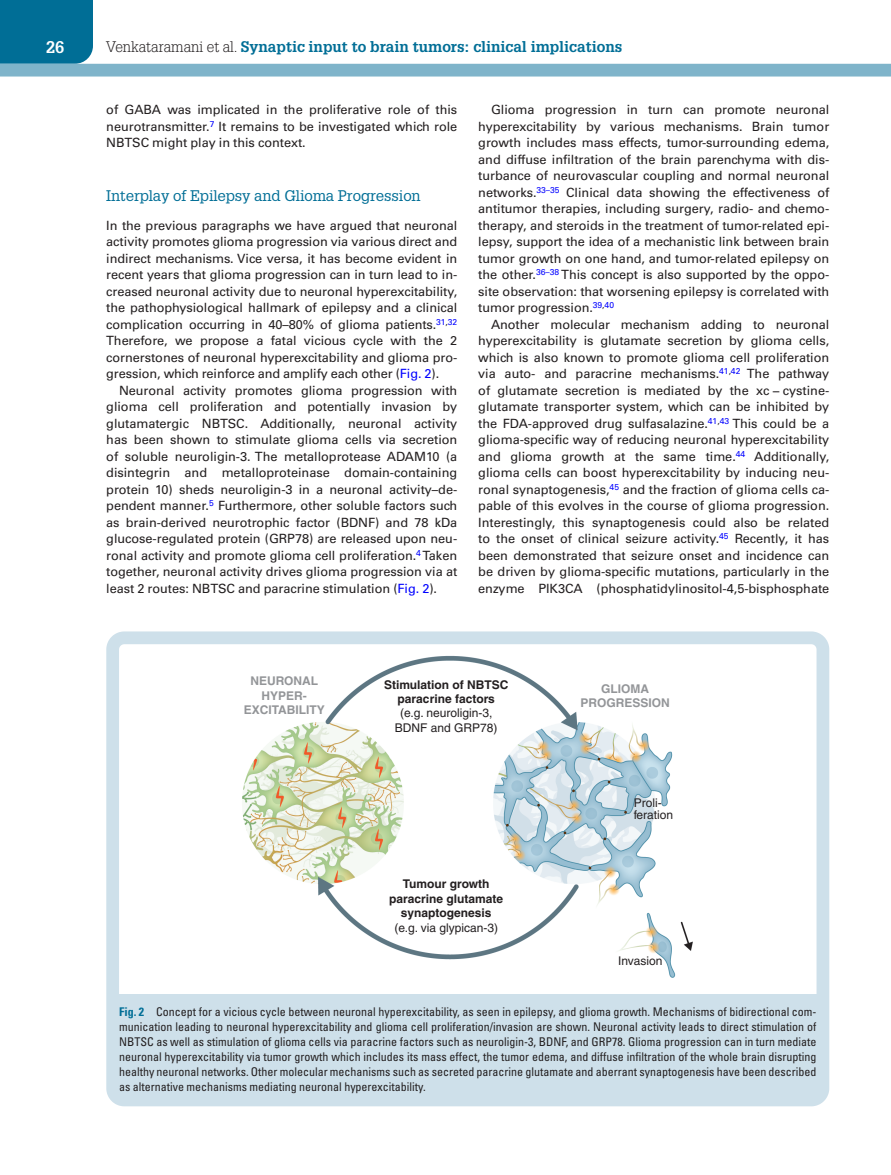
<style>
.page{position:relative;width:891px;height:1175px;background:#fff}
.page>*{position:absolute;margin:0;border:0;box-sizing:border-box;transform-origin:0 0}
.t1{font:700 16.5px "Glypha LT Std";color:#fff}
.t2{font:700 15px "Glypha LT Std";color:#006e96}
.t3{font:15px "Glypha LT Std";letter-spacing:-.005em;color:#006e96}
.t4{font:12.75px/16.5px "Univers LT Std";letter-spacing:-.005em;color:#231f20;text-align:justify}
.t5{font:condensed 12px/15px "Univers LT Std";color:#231f20;text-align:justify}
.t6{font:700 12px/14.4px "Helvetica";color:#231f20;text-align:center}
.t7{font:12px/12px "Helvetica";color:#231f20}
.t8{font:700 12px/14.4px "Helvetica";color:#939598;text-align:center}
.s1{font-weight:300;color:#231f20}
.s2{color:#00f}
.s3{font-weight:700;color:#006e96}
</style>
<div class="page">
<div style="left:0;top:0;width:93px;height:64px;background:#006e96"></div>
<div style="left:0;top:64px;width:891px;height:12px;background:#7fb4ca"></div>
<div style="left:110px;top:994px;width:716px;height:104px;background:#cee0ea"></div>
<img style="left:242px;top:655px;width:451px;height:323px">
<div style="left:106px;top:631px;width:723px;height:475px;border:13px solid #cee0ea;border-radius:12px"></div>
<p class="t1" style="left:46px;top:37px;width:20px">26</p>
<p class="t2" style="left:106px;top:37px;width:518px"><span class="s1">Venkataramani et al.</span> Synaptic input to brain tumors: clinical implications</p>
<p class="t4" style="left:106px;top:102px;width:353px">of GABA was implicated in the proliferative role of this neurotransmitter.<sup>7</sup> It remains to be investigated which role NBTSC might play in this context.</p>
<p class="t3" style="left:106px;top:186px;width:316px">Interplay of Epilepsy and Glioma Progression</p>
<p class="t4" style="left:106px;top:217px;width:353px">In the previous paragraphs we have argued that neuronal activity promotes glioma progression via various direct and indirect mechanisms. Vice versa, it has become evident in recent years that glioma progression can in turn lead to in&shy;creased neuronal activity due to neuronal hyperexcitability, the pathophysiological hallmark of epilepsy and a clinical complication occurring in 40–80% of glioma patients.<sup>31</sup><sup>,</sup><sup>32<br></sup>Therefore, we propose a fatal vicious cycle with the 2 cornerstones of neuronal hyperexcitability and glioma pro&shy;gression, which reinforce and amplify each other (<span class="s2">Fig. 2</span>).</p>
<p class="t4" style="left:106px;top:382px;width:353px;text-indent:13px">Neuronal activity promotes glioma progression with glioma cell proliferation and potentially invasion by glutamatergic NBTSC. Additionally, neuronal activity has been shown to stimulate glioma cells via secretion of soluble neuroligin-3. The metalloprotease ADAM10 (a disintegrin and metalloproteinase domain-containing protein 10) sheds neuroligin-3 in a neuronal activity–de&shy;pendent manner.<sup>5</sup> Furthermore, other soluble factors such as brain-derived neurotrophic factor (BDNF) and 78 kDa glucose-regulated protein (GRP78) are released upon neu&shy;ronal activity and promote glioma cell proliferation.<sup>4</sup> Taken together, neuronal activity drives glioma progression via at least 2 routes: NBTSC and paracrine stimulation (<span class="s2">Fig. 2</span>).</p>
<p class="t4" style="left:478px;top:102px;width:353px;text-indent:13px">Glioma progression in turn can promote neuronal hyperexcitability by various mechanisms. Brain tumor growth includes mass effects, tumor-surrounding edema, and diffuse infiltration of the brain parenchyma with dis&shy;turbance of neurovascular coupling and normal neuronal networks.<sup>33–35</sup> Clinical data showing the effectiveness of antitumor therapies, including surgery, radio- and chemo&shy;therapy, and steroids in the treatment of tumor-related epi&shy;lepsy, support the idea of a mechanistic link between brain tumor growth on one hand, and tumor-related epilepsy on the other.<sup>36–38</sup> This concept is also supported by the oppo&shy;site observation: that worsening epilepsy is correlated with tumor progression.<sup>39</sup><sup>,</sup><sup>40</sup></p>
<p class="t4" style="left:478px;top:316px;width:353px;text-indent:13px">Another molecular mechanism adding to neuronal hyperexcitability is glutamate secretion by glioma cells, which is also known to promote glioma cell proliferation via auto- and paracrine mechanisms.<sup>41</sup><sup>,</sup><sup>42</sup> The pathway of glutamate secretion is mediated by the xc − cystine&shy;glutamate transporter system, which can be inhibited by the FDA-approved drug sulfasalazine.<sup>41</sup><sup>,</sup><sup>43</sup> This could be a glioma-specific way of reducing neuronal hyperexcitability and glioma growth at the same time.<sup>44</sup> Additionally, glioma cells can boost hyperexcitability by inducing neu&shy;ronal synaptogenesis,<sup>45</sup> and the fraction of glioma cells ca&shy;pable of this evolves in the course of glioma progression.<br>Interestingly, this synaptogenesis could also be related to the onset of clinical seizure activity.<sup>45</sup> Recently, it has been demonstrated that seizure onset and incidence can be driven by glioma-specific mutations, particularly in the enzyme PIK3CA (phosphatidylinositol-4,5-bisphosphate</p>
<p class="t8" style="left:244px;top:673px;width:82px">NEURONAL<br>HYPER-<br>EXCITABILITY</p>
<p class="t6" style="left:384px;top:677px;width:126px">Stimulation of NBTSC paracrine factors</p>
<p class="t7" style="left:395px;top:706px;width:104px;line-height:14.4px;text-align:center">(e.g. neuroligin-3,<br>BDNF and GRP78)</p>
<p class="t6" style="left:389px;top:876px;width:116px">Tumour growth paracrine glutamate synaptogenesis</p>
<p class="t7" style="left:394px;top:921px;width:105px">(e.g. via glypican-3)</p>
<p class="t8" style="left:581px;top:681px;width:91px">GLIOMA<br>PROGRESSION</p>
<p class="t7" style="left:634px;top:797px;width:41px">Proli&shy;feration</p>
<p class="t7" style="left:618px;top:955px;width:46px">Invasion</p>
<p class="t5" style="left:119px;top:1003px;width:699px"><span class="s3">Fig. 2</span> Concept for a vicious cycle between neuronal hyperexcitability, as seen in epilepsy, and glioma growth. Mechanisms of bidirectional com&shy;munication leading to neuronal hyperexcitability and glioma cell proliferation/invasion are shown. Neuronal activity leads to direct stimulation of NBTSC as well as stimulation of glioma cells via paracrine factors such as neuroligin-3, BDNF, and GRP78. Glioma progression can in turn mediate neuronal hyperexcitability via tumor growth which includes its mass effect, the tumor edema, and diffuse infiltration of the whole brain disrupting healthy neuronal networks. Other molecular mechanisms such as secreted paracrine glutamate and aberrant synaptogenesis have been described as alternative mechanisms mediating neuronal hyperexcitability.</p>
</div>
